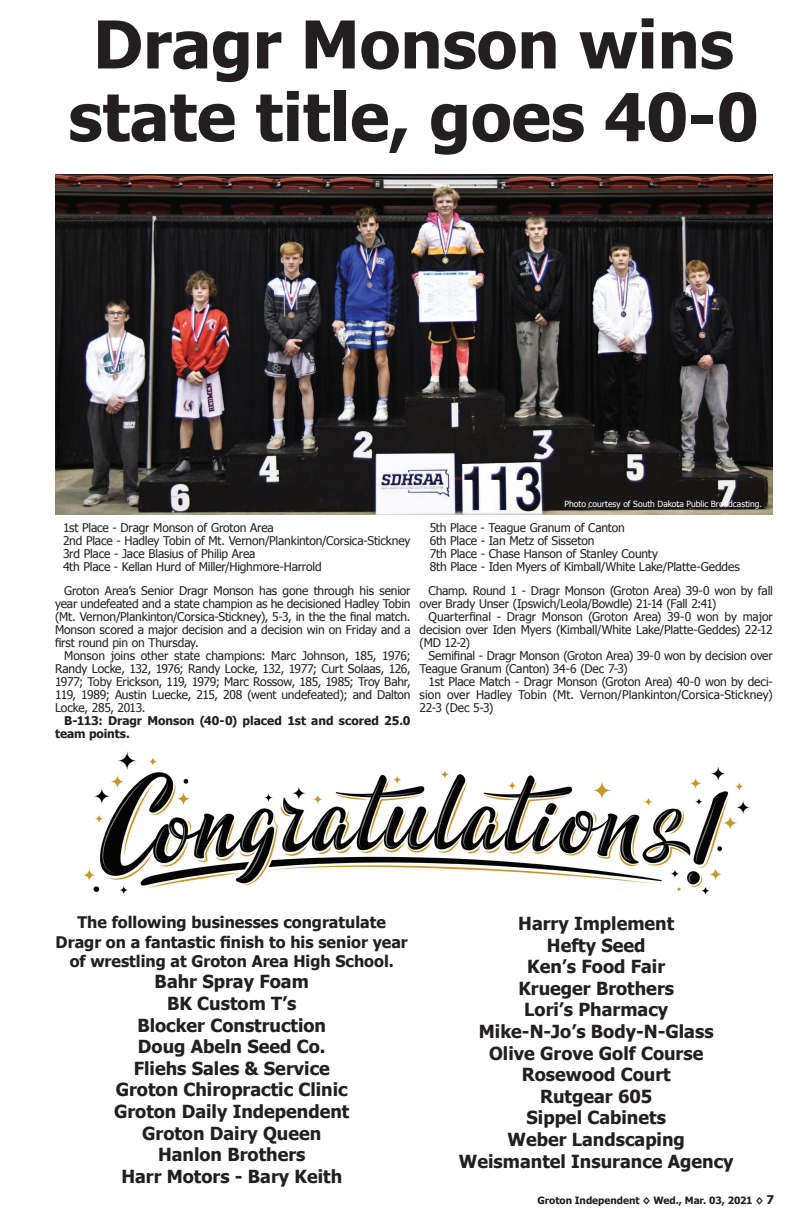
<style>
.page{position:relative;width:792px;height:1224px;background:#fff}
.page>*{position:absolute;margin:0;border:0;box-sizing:border-box;transform-origin:0 0}
.t1{font:700 66px/72.6px "Tahoma";color:#231f20;text-align:center}
.t2{font:700 18px/21.6px "Tahoma";color:#231f20;text-align:center}
.t3{font:700 16px/19.2px "Tahoma";color:#231f20;text-align:center}
.t4{font:12px/13px "Tahoma";letter-spacing:-.01em;color:#231f20}
.t5{font:700 12px/13px "Tahoma";letter-spacing:-.005em;color:#231f20}
.t6{font:700 10px "Tahoma";letter-spacing:-.005em;color:#231f20}
.t7{font:8.5px "Tahoma";color:#fff}
.s1{font-size:12px}
</style>
<div class="page">
<img style="left:55px;top:174px;width:718px;height:340px">
<img style="left:83px;top:751px;width:667px;height:144px">
<h1 class="t1" style="left:68px;top:4px;width:692px">Dragr Monson wins state title, goes 40-0</h1>
<p class="t4" style="left:63px;top:520px;width:349px">1st Place - Dragr Monson of Groton Area<br>2nd Place - Hadley Tobin of Mt. Vernon/Plankinton/Corsica-Stickney 3rd Place - Jace Blasius of Philip Area<br>4th Place - Kellan Hurd of Miller/Highmore-Harrold</p>
<p class="t4" style="left:55px;top:583px;width:357px;text-align:justify;text-indent:9px">Groton Area’s Senior Dragr Monson has gone through his senior year undefeated and a state champion as he decisioned Hadley Tobin (Mt. Vernon/Plankinton/Corsica-Stickney), 5-3, in the the final match.<br>Monson scored a major decision and a decision win on Friday and a first round pin on Thursday.</p>
<p class="t4" style="left:55px;top:648px;width:357px;text-align:justify;text-indent:9px">Monson joins other state champions: Marc Johnson, 185, 1976; Randy Locke, 132, 1976; Randy Locke, 132, 1977; Curt Solaas, 126, 1977; Toby Erickson, 119, 1979; Marc Rossow, 185, 1985; Troy Bahr, 119, 1989; Austin Luecke, 215, 208 (went undefeated); and Dalton Locke, 285, 2013.</p>
<p class="t5" style="left:55px;top:713px;width:357px;text-indent:9px">B-113: Dragr Monson (40-0) placed 1st and scored 25.0 team points.</p>
<p class="t7" style="left:565px;top:499px;width:199px">Photo courtesy of South Dakota Public Broadcasting.</p>
<p class="t4" style="left:430px;top:520px;width:311px">5th Place - Teague Granum of Canton<br>6th Place - Ian Metz of Sisseton<br>7th Place - Chase Hanson of Stanley County<br>8th Place - Iden Myers of Kimball/White Lake/Platte-Geddes</p>
<p class="t4" style="left:420px;top:583px;width:355px;text-indent:9px">Champ. Round 1 - Dragr Monson (Groton Area) 39-0 won by fall over Brady Unser (Ipswich/Leola/Bowdle) 21-14 (Fall 2:41)</p>
<p class="t4" style="left:420px;top:609px;width:355px;text-align:justify;text-indent:9px">Quarterfinal - Dragr Monson (Groton Area) 39-0 won by major decision over Iden Myers (Kimball/White Lake/Platte-Geddes) 22-12 (MD 12-2)</p>
<p class="t4" style="left:420px;top:648px;width:355px;text-indent:9px">Semifinal - Dragr Monson (Groton Area) 39-0 won by decision over<br>Teague Granum (Canton) 34-6 (Dec 7-3)</p>
<p class="t4" style="left:420px;top:674px;width:355px;text-align:justify;text-indent:9px">1st Place Match - Dragr Monson (Groton Area) 40-0 won by deci&shy;sion over Hadley Tobin (Mt. Vernon/Plankinton/Corsica-Stickney)<br>22-3 (Dec 5-3)</p>
<h3 class="t3" style="left:56px;top:912px;width:354px">The following businesses congratulate<br>Dragr on a fantastic finish to his senior year of wrestling at Groton Area High School.</h3>
<h2 class="t2" style="left:114px;top:970px;width:237px">Bahr Spray Foam<br>BK Custom T’s<br>Blocker Construction<br>Doug Abeln Seed Co.<br>Fliehs Sales &amp; Service<br>Groton Chiropractic Clinic<br>Groton Daily Independent<br>Groton Dairy Queen<br>Hanlon Brothers<br>Harr Motors - Bary Keith</h2>
<h2 class="t2" style="left:459px;top:912px;width:276px">Harry Implement<br>Hefty Seed<br>Ken’s Food Fair<br>Krueger Brothers<br>Lori’s Pharmacy<br>Mike-N-Jo’s Body-N-Glass<br>Olive Grove Golf Course<br>Rosewood Court<br>Rutgear 605<br>Sippel Cabinets<br>Weber Landscaping<br>Weismantel Insurance Agency</h2>
<p class="t6" style="left:537px;top:1194px;width:238px">Groton Independent ◊ Wed., Mar. 03, 2021 ◊ <span class="s1">7</span></p>
</div>
